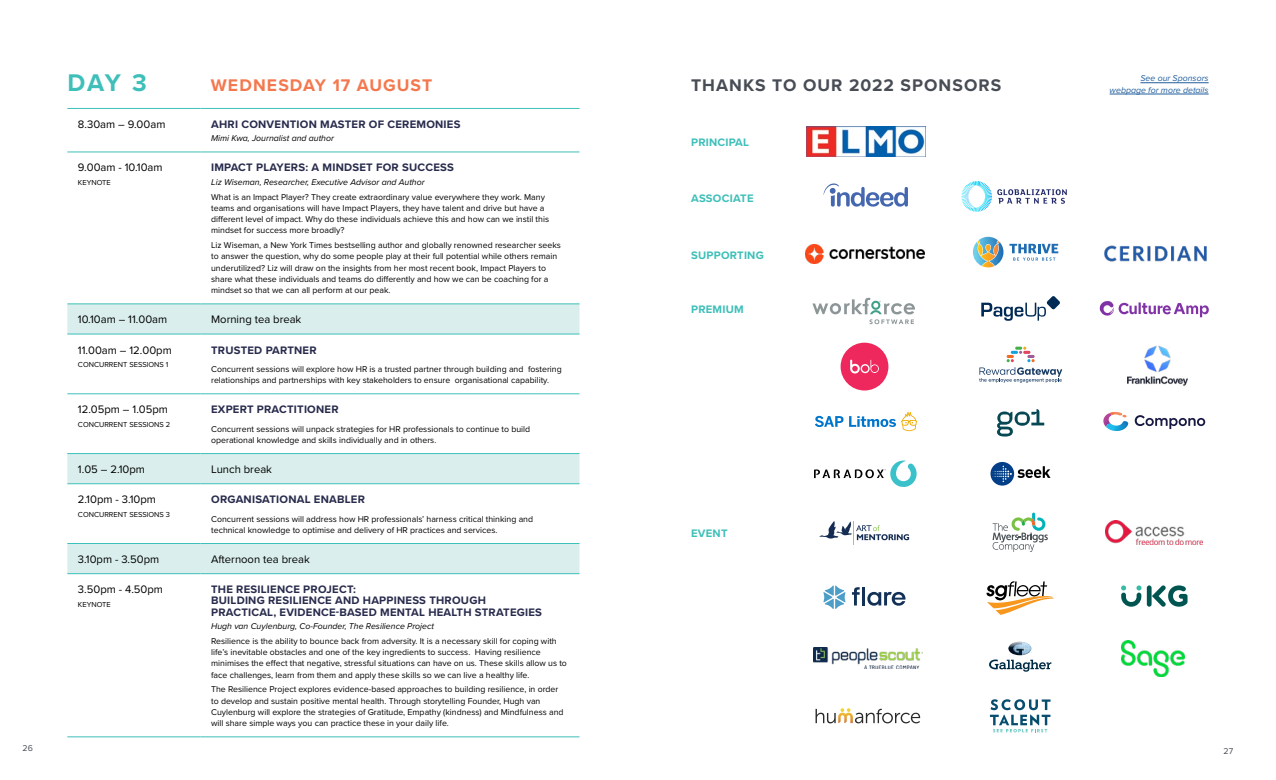
<style>
.page{position:relative;width:1276px;height:780px;background:#fff}
.page>*{position:absolute;margin:0;border:0;box-sizing:border-box;transform-origin:0 0}
.t1{font:700 25px "Proxima Nova";color:#3ebfb9}
.t2{font:700 17.5px "Proxima Nova";letter-spacing:.06em;color:#474c55}
.t3{font:700 17.5px "Proxima Nova";letter-spacing:.06em;color:#f4784e}
.t4{font:700 11.25px/11.2px "Proxima Nova";letter-spacing:.02em;color:#282b4c}
.t5{font:11.25px "Proxima Nova";color:#000}
.t6{font:700 11.25px "Proxima Nova";letter-spacing:.02em;color:#3ebfb9}
.t7{font:8.75px/11.2px "Proxima Nova";color:#000}
.t8{font:italic 8.75px "Proxima Nova";color:#000}
.t9{font:italic 8.75px/11.2px "Proxima Nova";color:#215e9e;text-align:right}
.t10{font:8.75px "Proxima Nova";color:#474c55}
.t11{font:7.5px "Proxima Nova";color:#000}
</style>
<div class="page">
<svg style="left:67px;top:304px;width:512px;height:269px"></svg>
<hr style="left:67px;top:108px;width:133px;height:1px;background:#3ebfb9">
<hr style="left:200px;top:108px;width:379px;height:1px;background:#3ebfb9">
<hr style="left:67px;top:152px;width:133px;height:1px;background:#3ebfb9">
<hr style="left:200px;top:152px;width:379px;height:1px;background:#3ebfb9">
<hr style="left:67px;top:303px;width:133px;height:1px;background:#3ebfb9">
<hr style="left:67px;top:334px;width:133px;height:1px;background:#3ebfb9">
<hr style="left:67px;top:393px;width:133px;height:1px;background:#3ebfb9">
<hr style="left:200px;top:393px;width:379px;height:1px;background:#3ebfb9">
<hr style="left:67px;top:573px;width:133px;height:1px;background:#3ebfb9">
<hr style="left:200px;top:573px;width:379px;height:1px;background:#3ebfb9">
<hr style="left:67px;top:736px;width:133px;height:1px;background:#3ebfb9">
<hr style="left:200px;top:736px;width:379px;height:1px;background:#3ebfb9">
<hr style="left:67px;top:453px;width:133px;height:1px;background:#3ebfb9">
<hr style="left:200px;top:453px;width:379px;height:1px;background:#3ebfb9">
<hr style="left:67px;top:483px;width:133px;height:1px;background:#3ebfb9">
<hr style="left:200px;top:483px;width:379px;height:1px;background:#3ebfb9">
<hr style="left:67px;top:543px;width:133px;height:1px;background:#3ebfb9">
<hr style="left:200px;top:543px;width:379px;height:1px;background:#3ebfb9">
<hr style="left:200px;top:303px;width:379px;height:1px;background:#3ebfb9">
<hr style="left:200px;top:334px;width:379px;height:1px;background:#3ebfb9">
<img style="left:806px;top:127px;width:119px;height:29px">
<svg style="left:812px;top:298px;width:103px;height:26px"></svg>
<svg style="left:1009px;top:244px;width:49px;height:17px"></svg>
<svg style="left:973px;top:237px;width:30px;height:30px"></svg>
<svg style="left:819px;top:521px;width:90px;height:23px"></svg>
<svg style="left:823px;top:585px;width:22px;height:24px"></svg>
<svg style="left:852px;top:587px;width:7px;height:18px"></svg>
<hr style="left:862px;top:587px;width:3px;height:18px;background:#133156">
<svg style="left:867px;top:592px;width:38px;height:13px"></svg>
<img style="left:813px;top:647px;width:109px;height:21px">
<svg style="left:815px;top:708px;width:105px;height:15px"></svg>
<svg style="left:840px;top:342px;width:48px;height:48px"></svg>
<img style="left:1127px;top:345px;width:60px;height:41px">
<svg style="left:815px;top:416px;width:28px;height:11px"></svg>
<svg style="left:849px;top:412px;width:67px;height:19px"></svg>
<svg style="left:1134px;top:415px;width:71px;height:14px"></svg>
<svg style="left:1103px;top:412px;width:25px;height:19px"></svg>
<svg style="left:981px;top:296px;width:79px;height:25px"></svg>
<img style="left:805px;top:244px;width:119px;height:19px">
<img style="left:1105px;top:246px;width:101px;height:16px">
<svg style="left:992px;top:512px;width:56px;height:40px"></svg>
<svg style="left:986px;top:581px;width:68px;height:34px"></svg>
<img style="left:1008px;top:641px;width:23px;height:14px">
<svg style="left:989px;top:659px;width:62px;height:12px"></svg>
<svg style="left:990px;top:699px;width:60px;height:33px"></svg>
<svg style="left:979px;top:346px;width:83px;height:36px"></svg>
<svg style="left:814px;top:460px;width:102px;height:27px"></svg>
<svg style="left:997px;top:409px;width:47px;height:27px"></svg>
<svg style="left:1099px;top:301px;width:109px;height:16px"></svg>
<svg style="left:823px;top:183px;width:85px;height:23px"></svg>
<img style="left:1106px;top:520px;width:96px;height:24px">
<div style="left:1146px;top:585px;width:5px;height:21px;background:#005551;border-radius:2px"></div>
<svg style="left:1152px;top:585px;width:35px;height:21px"></svg>
<svg style="left:1121px;top:585px;width:20px;height:21px"></svg>
<img style="left:1122px;top:641px;width:62px;height:35px">
<div style="left:990px;top:462px;width:24px;height:23px;background:#023f88;border-radius:50%"></div>
<svg style="left:992px;top:465px;width:58px;height:17px"></svg>
<svg style="left:961px;top:181px;width:105px;height:31px"></svg>
<hr style="left:1140px;top:82px;width:68px;height:1px;background:#215e9e">
<hr style="left:1109px;top:94px;width:99px;height:1px;background:#215e9e">
<h1 class="t1" style="left:67px;top:64px;width:81px">DAY 3</h1>
<h2 class="t3" style="left:211px;top:72px;width:223px">WEDNESDAY 17 AUGUST</h2>
<h2 class="t2" style="left:691px;top:72px;width:312px">THANKS TO OUR 2022 SPONSORS</h2>
<p class="t5" style="left:78px;top:116px;width:89px">8.30am – 9.00am</p>
<p class="t4" style="left:211px;top:118px;width:251px">AHRI CONVENTION MASTER OF CEREMONIES</p>
<p class="t8" style="left:211px;top:132px;width:124px">Mimi Kwa, Journalist and author</p>
<p class="t5" style="left:78px;top:159px;width:86px">9.00am - 10.10am</p>
<p class="t11" style="left:78px;top:177px;width:34px">KEYNOTE</p>
<p class="t4" style="left:211px;top:162px;width:244px">IMPACT PLAYERS: A MINDSET FOR SUCCESS</p>
<p class="t8" style="left:211px;top:175px;width:215px">Liz Wiseman, Researcher, Executive Advisor and Author</p>
<p class="t7" style="left:211px;top:191px;width:339px">What is an Impact Player? They create extraordinary value everywhere they work. Many teams and organisations will have Impact Players, they have talent and drive but have a different level of impact. Why do these individuals achieve this and how can we instil this mindset for success more broadly?</p>
<p class="t7" style="left:211px;top:239px;width:351px">Liz Wiseman, a New York Times bestselling author and globally renowned researcher seeks to answer the question, why do some people play at their full potential while others remain underutilized? Liz will draw on the insights from her most recent book, Impact Players to share what these individuals and teams do differently and how we can be coaching for a mindset so that we can all perform at our peak.</p>
<p class="t5" style="left:78px;top:311px;width:91px">10.10am – 11.00am</p>
<p class="t5" style="left:211px;top:311px;width:92px">Morning tea break</p>
<p class="t5" style="left:78px;top:341px;width:95px">11.00am – 12.00pm</p>
<p class="t11" style="left:78px;top:359px;width:92px">CONCURRENT SESSIONS 1</p>
<p class="t4" style="left:211px;top:344px;width:107px">TRUSTED PARTNER</p>
<p class="t7" style="left:211px;top:363px;width:352px">Concurrent sessions will explore how HR is a trusted partner through building and fostering relationships and partnerships with key stakeholders to ensure organisational capability.</p>
<p class="t5" style="left:78px;top:401px;width:92px">12.05pm – 1.05pm</p>
<p class="t11" style="left:78px;top:418px;width:94px">CONCURRENT SESSIONS 2</p>
<p class="t4" style="left:211px;top:403px;width:129px">EXPERT PRACTITIONER</p>
<p class="t7" style="left:211px;top:422px;width:320px">Concurrent sessions will unpack strategies for HR professionals to continue to build operational knowledge and skills individually and in others.</p>
<p class="t5" style="left:78px;top:461px;width:68px">1.05 – 2.10pm</p>
<p class="t5" style="left:211px;top:461px;width:62px">Lunch break</p>
<p class="t5" style="left:78px;top:491px;width:79px">2.10pm - 3.10pm</p>
<p class="t11" style="left:78px;top:508px;width:94px">CONCURRENT SESSIONS 3</p>
<p class="t4" style="left:211px;top:493px;width:155px">ORGANISATIONAL ENABLER</p>
<p class="t7" style="left:211px;top:512px;width:323px">Concurrent sessions will address how HR professionals’ harness critical thinking and technical knowledge to optimise and delivery of HR practices and services.</p>
<p class="t5" style="left:78px;top:551px;width:83px">3.10pm - 3.50pm</p>
<p class="t5" style="left:211px;top:551px;width:100px">Afternoon tea break</p>
<p class="t5" style="left:78px;top:581px;width:87px">3.50pm - 4.50pm</p>
<p class="t11" style="left:78px;top:598px;width:34px">KEYNOTE</p>
<p class="t4" style="left:211px;top:583px;width:332px">THE RESILIENCE PROJECT:<br>BUILDING RESILIENCE AND HAPPINESS THROUGH<br>PRACTICAL, EVIDENCE-BASED MENTAL HEALTH STRATEGIES</p>
<p class="t8" style="left:211px;top:619px;width:224px">Hugh van Cuylenburg, Co-Founder, The Resilience Project</p>
<p class="t7" style="left:211px;top:635px;width:357px">Resilience is the ability to bounce back from adversity. It is a necessary skill for coping with life’s inevitable obstacles and one of the key ingredients to success. Having resilience minimises the effect that negative, stressful situations can have on us. These skills allow us to face challenges, learn from them and apply these skills so we can live a healthy life.</p>
<p class="t7" style="left:211px;top:683px;width:354px">The Resilience Project explores evidence-based approaches to building resilience, in order to develop and sustain positive mental health. Through storytelling Founder, Hugh van Cuylenburg will explore the strategies of Gratitude, Empathy (kindness) and Mindfulness and will share simple ways you can practice these in your daily life.</p>
<p class="t6" style="left:691px;top:134px;width:59px">PRINCIPAL</p>
<p class="t6" style="left:691px;top:190px;width:64px">ASSOCIATE</p>
<p class="t6" style="left:691px;top:246px;width:74px">SUPPORTING</p>
<p class="t6" style="left:691px;top:301px;width:54px">PREMIUM</p>
<p class="t6" style="left:691px;top:524px;width:38px">EVENT</p>
<p class="t9" style="left:1109px;top:72px;width:100px">See our Sponsors webpage for more details</p>
<p class="t10" style="left:22px;top:742px;width:12px">26</p>
<p class="t10" style="left:1223px;top:744px;width:11px">27</p>
</div>
